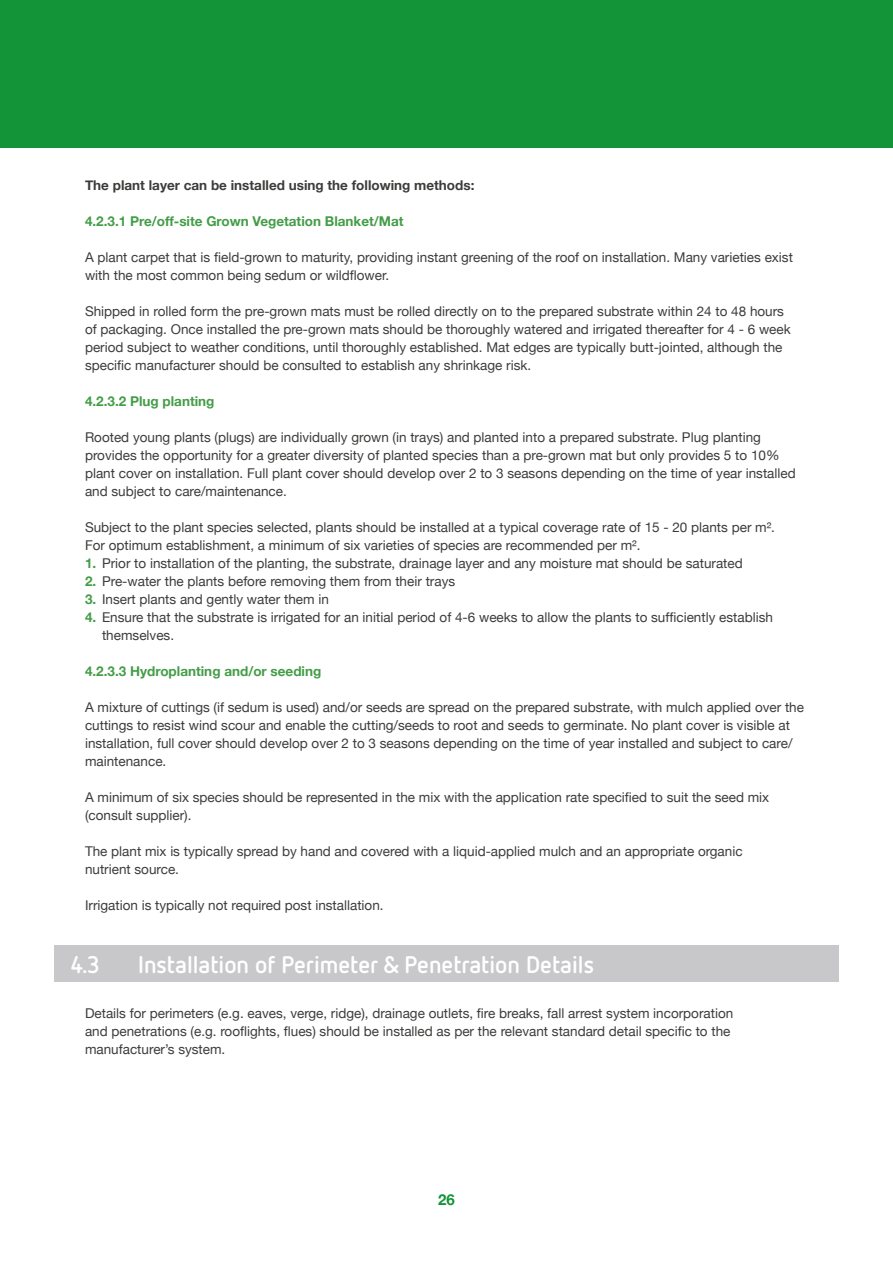
<style>
.page{position:relative;width:893px;height:1263px;background:#fff}
.page>*{position:absolute;margin:0;border:0;box-sizing:border-box;transform-origin:0 0}
.t1{font:700 24px "Netto OT";color:#fff}
.t2{font:700 15px "Helvetica Neue";color:#139439}
.t3{font:13.5px/18px "Helvetica Neue";color:#3c3c3b}
.t4{font:700 13.5px "Helvetica Neue";color:#439d47}
.t5{font:700 13.5px "Helvetica Neue";color:#3c3c3b}
.s1{font-weight:700;color:#439d47}
</style>
<div class="page">
<div style="left:0;top:0;width:893px;height:148px;background:#139439"></div>
<div style="left:54px;top:946px;width:785px;height:36px;background:#c8c7ca"></div>
<p class="t5" style="left:85px;top:180px;width:391px">The plant layer can be installed using the following methods:</p>
<p class="t4" style="left:85px;top:210px;width:320px">4.2.3.1 Pre/off-site Grown Vegetation Blanket/Mat</p>
<p class="t3" style="left:85px;top:249px;width:709px">A plant carpet that is field-grown to maturity, providing instant greening of the roof on installation. Many varieties exist with the most common being sedum or wildflower.</p>
<p class="t3" style="left:85px;top:303px;width:707px">Shipped in rolled form the pre-grown mats must be rolled directly on to the prepared substrate within 24 to 48 hours of packaging. Once installed the pre-grown mats should be thoroughly watered and irrigated thereafter for 4 - 6 week period subject to weather conditions, until thoroughly established. Mat edges are typically butt-jointed, although the specific manufacturer should be consulted to establish any shrinkage risk.</p>
<p class="t4" style="left:85px;top:390px;width:131px">4.2.3.2 Plug planting</p>
<p class="t3" style="left:85px;top:429px;width:712px">Rooted young plants (plugs) are individually grown (in trays) and planted into a prepared substrate. Plug planting provides the opportunity for a greater diversity of planted species than a pre-grown mat but only provides 5 to 10% plant cover on installation. Full plant cover should develop over 2 to 3 seasons depending on the time of year installed and subject to care/maintenance.</p>
<p class="t3" style="left:85px;top:519px;width:691px">Subject to the plant species selected, plants should be installed at a typical coverage rate of 15 - 20 plants per m².<br>For optimum establishment, a minimum of six varieties of species are recommended per m².</p>
<p class="t3" style="left:85px;top:555px;width:659px"><span class="s1">1.</span> Prior to installation of the planting, the substrate, drainage layer and any moisture mat should be saturated</p>
<p class="t3" style="left:85px;top:573px;width:372px"><span class="s1">2.</span> Pre-water the plants before removing them from their trays</p>
<p class="t3" style="left:85px;top:591px;width:245px"><span class="s1">3.</span> Insert plants and gently water them in</p>
<p class="t3" style="left:102px;top:609px;width:672px;text-indent:-17px"><span class="s1">4.</span> Ensure that the substrate is irrigated for an initial period of 4-6 weeks to allow the plants to sufficiently establish themselves.</p>
<p class="t4" style="left:85px;top:660px;width:238px">4.2.3.3 Hydroplanting and/or seeding</p>
<p class="t3" style="left:85px;top:699px;width:720px">A mixture of cuttings (if sedum is used) and/or seeds are spread on the prepared substrate, with mulch applied over the cuttings to resist wind scour and enable the cutting/seeds to root and seeds to germinate. No plant cover is visible at installation, full cover should develop over 2 to 3 seasons depending on the time of year installed and subject to care/ maintenance.</p>
<p class="t3" style="left:85px;top:789px;width:686px">A minimum of six species should be represented in the mix with the application rate specified to suit the seed mix (consult supplier).</p>
<p class="t3" style="left:85px;top:843px;width:659px">The plant mix is typically spread by hand and covered with a liquid-applied mulch and an appropriate organic nutrient source.</p>
<p class="t3" style="left:85px;top:897px;width:300px">Irrigation is typically not required post installation.</p>
<h1 class="t1" style="left:71px;top:956px;width:30px">4.3</h1>
<h1 class="t1" style="left:138px;top:956px;width:457px">Installation of Perimeter &amp; Penetration Details</h1>
<p class="t3" style="left:85px;top:1005px;width:650px">Details for perimeters (e.g. eaves, verge, ridge), drainage outlets, fire breaks, fall arrest system incorporation and penetrations (e.g. rooflights, flues) should be installed as per the relevant standard detail specific to the manufacturer’s system.</p>
<p class="t2" style="left:438px;top:1194px;width:18px">26</p>
</div>
